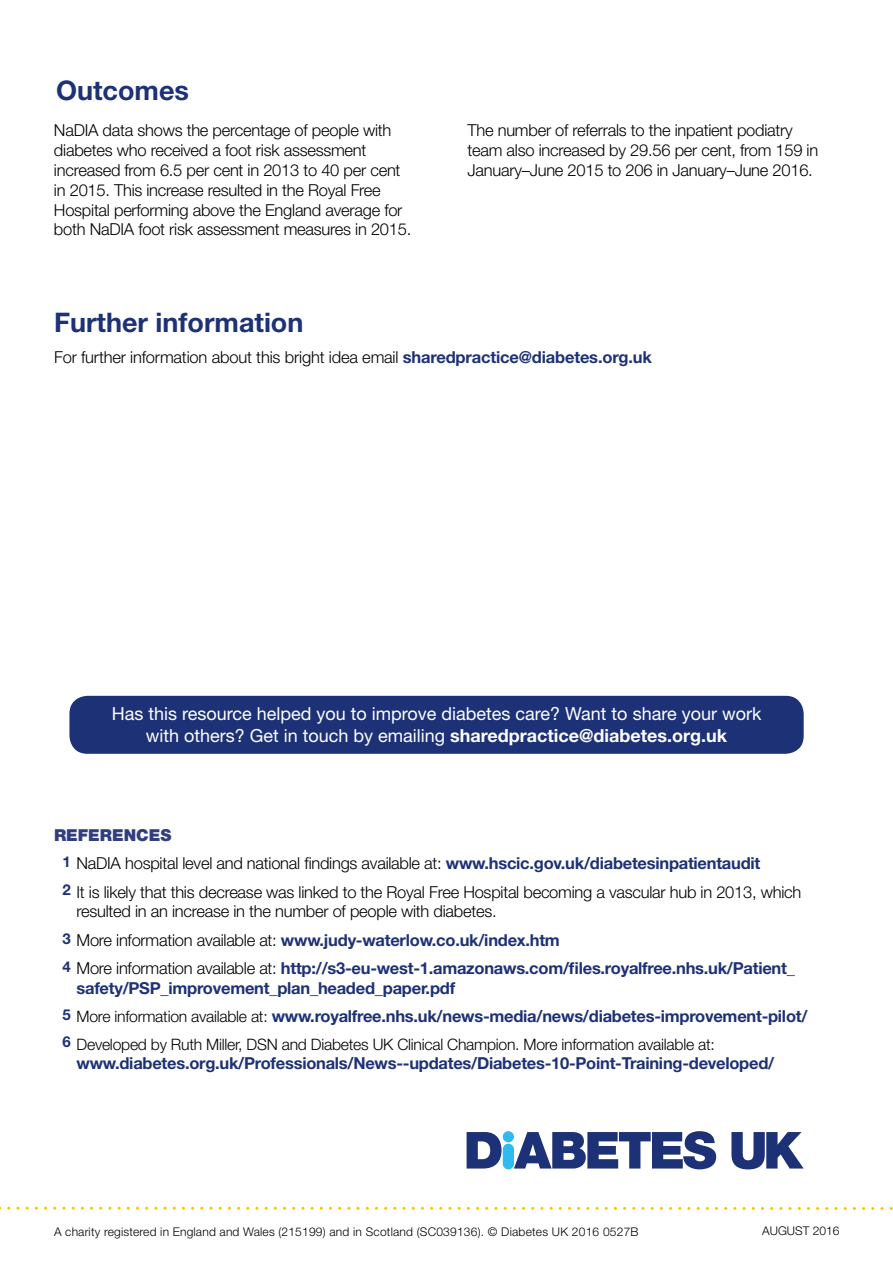
<style>
.page{position:relative;width:893px;height:1263px;background:#fff}
.page>*{position:absolute;margin:0;border:0;box-sizing:border-box;transform-origin:0 0}
.t1{font:700 27px "Helvetica Neue LT Std";color:#1d3176}
.t2{font:18px/21.6px "Helvetica Neue LT Std";color:#fff;text-align:center}
.t3{font:300 16.5px/19.8px "Helvetica Neue LT Std";letter-spacing:-.015em;color:#000}
.t4{font:700 16.5px/28.3px "Helvetica Neue LT Std";letter-spacing:-.015em;color:#1d3176}
.t5{font:300 15.75px "Helvetica Neue LT Std";letter-spacing:-.015em;color:#000}
.t6{font:300 12px "Helvetica Neue LT Std";letter-spacing:.015em;color:#000}
.s1{font-weight:700;color:#1d3176}
.s2{font-weight:700}
.s3{font-weight:900;color:#313e80}
.s4{font-weight:700;font-size:15px;color:#1d3176}
.s5{font-size:15px}
.s6{font-weight:300;font-size:15.75px;color:#000}
</style>
<div class="page">
<svg style="left:0;top:1206px;width:893px;height:4px"></svg>
<div style="left:69px;top:696px;width:735px;height:58px;background:#1d3176;border-radius:18px"></div>
<svg style="left:467px;top:1132px;width:34px;height:36px"></svg>
<svg style="left:514px;top:1131px;width:202px;height:38px"></svg>
<svg style="left:731px;top:1132px;width:73px;height:37px"></svg>
<div style="left:503px;top:1131px;width:11px;height:11px;background:#30baed;border-radius:50%"></div>
<div style="left:503px;top:1144px;width:11px;height:25px;background:#30baed;border-radius:6px"></div>
<h1 class="t1" style="left:56px;top:74px;width:134px">Outcomes</h1>
<p class="t3" style="left:54px;top:120px;width:359px">NaDIA data shows the percentage of people with diabetes who received a foot risk assessment increased from 6.5 per cent in 2013 to 40 per cent in 2015. This increase resulted in the Royal Free Hospital performing above the England average for both NaDIA foot risk assessment measures in 2015.</p>
<p class="t3" style="left:468px;top:120px;width:352px">The number of referrals to the inpatient podiatry team also increased by 29.56 per cent, from 159 in<br>January–June 2015 to 206 in January–June 2016.</p>
<h1 class="t1" style="left:54px;top:305px;width:251px">Further information</h1>
<p class="t3" style="left:54px;top:347px;width:599px">For further information about this bright idea email <span class="s1">sharedpractice@diabetes.org.uk</span></p>
<p class="t2" style="left:112px;top:703px;width:651px">Has this resource helped you to improve diabetes care? Want to share your work with others? Get in touch by emailing <span class="s2">sharedpractice@diabetes.org.uk</span></p>
<p class="t3" style="left:62px;top:821px;width:740px;line-height:28.3px;text-indent:-8px"><span class="s3">REFERENCES<br></span><span class="s4">1</span> NaDIA hospital level and national findings available at: <span class="s1">www.hscic.gov.uk/diabetesinpatientaudit<br></span><span class="s4">2</span> It is likely that this decrease was linked to the Royal Free Hospital becoming a vascular hub in 2013, which</p>
<p class="t3" style="left:62px;top:897px;width:734px;line-height:28.3px;text-indent:14px">resulted in an increase in the number of people with diabetes.<br><span class="s4">3</span> More information available at: <span class="s1">www.judy-waterlow.co.uk/index.htm<br></span><span class="s4">4</span> More information available at: <span class="s1">http://s3-eu-west-1.amazonaws.com/files.royalfree.nhs.uk/Patient_</span></p>
<p class="t4" style="left:62px;top:973px;width:747px;text-indent:14px">safety/PSP_improvement_plan_headed_paper.pdf<br><span class="s5">5</span> <span class="s6">More information available at:</span> www.royalfree.nhs.uk/news-media/news/diabetes-improvement-pilot/</p>
<p class="t5" style="left:62px;top:1034px;width:654px"><span class="s4">6</span> Developed by Ruth Miller, DSN and Diabetes UK Clinical Champion. More information available at:</p>
<p class="t4" style="left:76px;top:1049px;width:699px">www.diabetes.org.uk/Professionals/News--updates/Diabetes-10-Point-Training-developed/</p>
<p class="t6" style="left:54px;top:1224px;width:586px">A charity registered in England and Wales (215199) and in Scotland (SC039136). © Diabetes UK 2016 0527B</p>
<p class="t6" style="left:762px;top:1224px;width:79px">AUGUST 2016</p>
</div>
